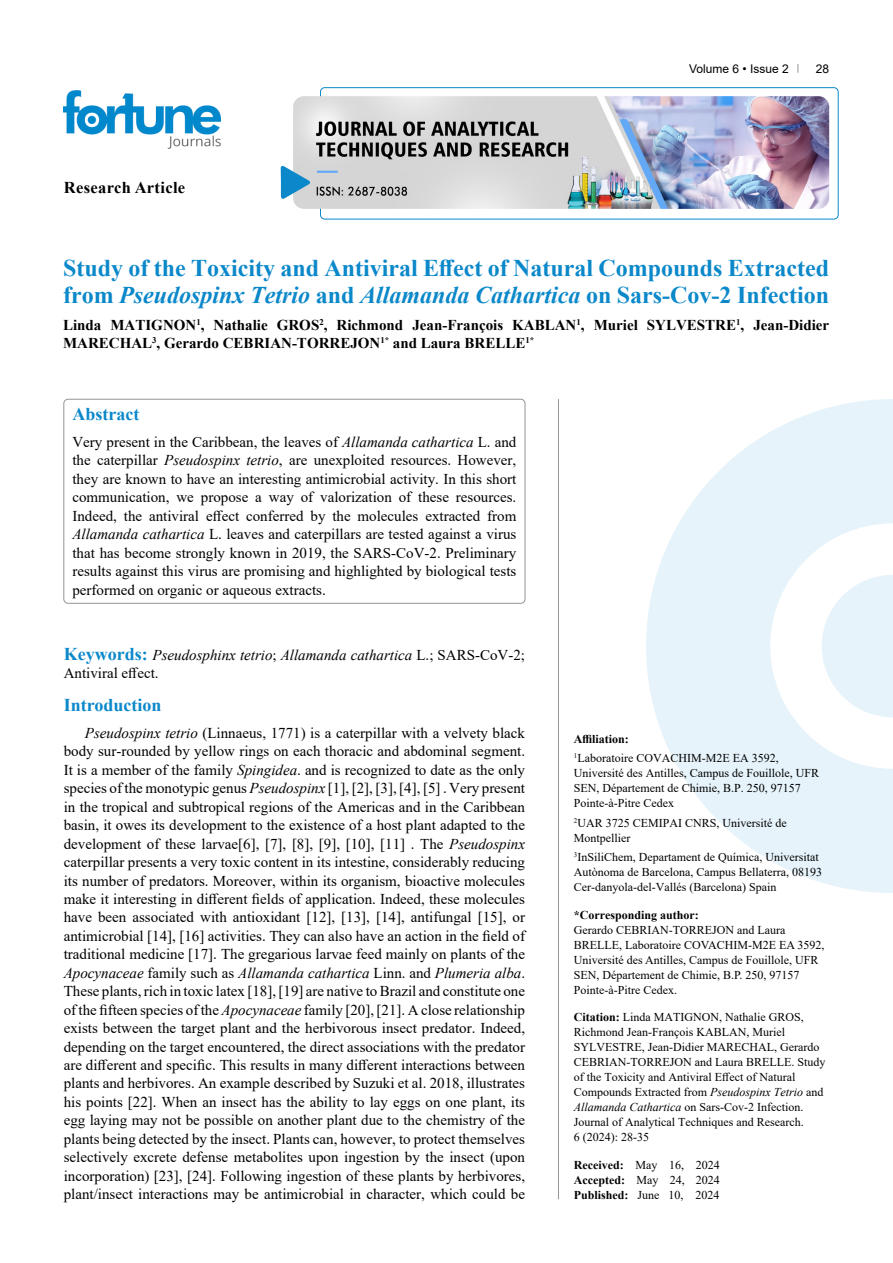
<style>
.page{position:relative;width:893px;height:1263px;background:#fff}
.page>*{position:absolute;margin:0;border:0;box-sizing:border-box;transform-origin:0 0}
.t1{font:700 24px/27px "Times New Roman";color:#0a88ca}
.t2{font:700 18px "Times New Roman";color:#0a88ca}
.t3{font:700 16.5px "Times New Roman";letter-spacing:.02em;color:#000}
.t4{font:15px/18.5px "Times New Roman";color:#000;text-align:justify}
.t5{font:700 15px/18.5px "Times New Roman";color:#000}
.t6{font:italic 15px/18.5px "Times New Roman";color:#000}
.t7{font:12px/15px "Times New Roman";color:#000}
.t8{font:700 12px "Times New Roman";color:#000}
.t9{font:12px "Arial";color:#000}
.s1{font-style:italic}
.s2{font-weight:700;font-style:normal;font-size:18px;color:#0a88ca}
.s3{font-style:normal}
.s4{font-weight:700}
</style>
<div class="page">
<div style="left:320px;top:87px;width:518px;height:132px;border:1px solid #0a88ca;border-radius:4px"></div>
<img style="left:64px;top:90px;width:157px;height:59px">
<img style="left:293px;top:96px;width:536px;height:113px">
<svg style="left:281px;top:166px;width:29px;height:33px"></svg>
<svg style="left:646px;top:399px;width:247px;height:494px;fill:#e6f3fa"></svg>
<svg style="left:822px;top:575px;width:71px;height:142px"></svg>
<div style="left:64px;top:399px;width:461px;height:204px;border:1px solid #939598;border-radius:4px"></div>
<hr style="left:558px;top:399px;width:1px;height:800px;background:#939598">
<p class="t3" style="left:64px;top:175px;width:123px">Research Article</p>
<p class="t9" style="left:689px;top:60px;width:101px">Volume 6 • Issue 2</p>
<p class="t9" style="left:816px;top:60px;width:15px">28</p>
<h1 class="t1" style="left:63px;top:254px;width:768px">Study of the Toxicity and Antiviral Effect of Natural Compounds Extracted from <span class="s1">Pseudospinx Tetrio</span> and <span class="s1">Allamanda Cathartica</span> on Sars-Cov-2 Infection</h1>
<p class="t5" style="left:63px;top:315px;width:768px">Linda MATIGNON<sup>1</sup>, Nathalie GROS<sup>2</sup>, Richmond Jean-François KABLAN<sup>1</sup>, Muriel SYLVESTRE<sup>1</sup>, Jean-Didier<br>MARECHAL<sup>3</sup>, Gerardo CEBRIAN-TORREJON<sup>1*</sup> and Laura BRELLE<sup>1*</sup></p>
<p class="t2" style="left:72px;top:401px;width:68px">Abstract</p>
<p class="t4" style="left:72px;top:432px;width:445px">Very present in the Caribbean, the leaves of <span class="s1">Allamanda cathartica</span> L. and the caterpillar <span class="s1">Pseudospinx tetrio</span>, are unexploited resources. However, they are known to have an interesting antimicrobial activity. In this short communication, we propose a way of valorization of these resources.<br>Indeed, the antiviral effect conferred by the molecules extracted from <span class="s1">Allamanda cathartica</span> L. leaves and caterpillars are tested against a virus that has become strongly known in 2019, the SARS-CoV-2. Preliminary results against this virus are promising and highlighted by biological tests performed on organic or aqueous extracts.</p>
<p class="t6" style="left:64px;top:645px;width:463px"><span class="s2">Keywords:</span> Pseudosphinx tetrio<span class="s3">;</span> Allamanda cathartica <span class="s3">L.; SARS-CoV-2;<br>Antiviral effect.</span></p>
<p class="t2" style="left:64px;top:692px;width:99px">Introduction</p>
<p class="t4" style="left:64px;top:723px;width:463px;text-indent:21px"><span class="s1">Pseudospinx tetrio</span> (Linnaeus, 1771) is a caterpillar with a velvety black body sur-rounded by yellow rings on each thoracic and abdominal segment.<br>It is a member of the family <span class="s1">Spingidea</span>. and is recognized to date as the only species of the monotypic genus <span class="s1">Pseudospinx</span> [1], [2], [3], [4], [5] . Very present in the tropical and subtropical regions of the Americas and in the Caribbean basin, it owes its development to the existence of a host plant adapted to the development of these larvae[6], [7], [8], [9], [10], [11] . The <span class="s1">Pseudospinx </span>caterpillar presents a very toxic content in its intestine, considerably reducing its number of predators. Moreover, within its organism, bioactive molecules make it interesting in different fields of application. Indeed, these molecules have been associated with antioxidant [12], [13], [14], antifungal [15], or antimicrobial [14], [16] activities. They can also have an action in the field of traditional medicine [17]. The gregarious larvae feed mainly on plants of the <span class="s1">Apocynaceae</span> family such as <span class="s1">Allamanda cathartica</span> Linn. and <span class="s1">Plumeria alba</span>.<br>These plants, rich in toxic latex [18], [19] are native to Brazil and constitute one of the fifteen species of the <span class="s1">Apocynaceae</span> family [20], [21]. A close relationship exists between the target plant and the herbivorous insect predator. Indeed, depending on the target encountered, the direct associations with the predator are different and specific. This results in many different interactions between plants and herbivores. An example described by Suzuki et al. 2018, illustrates his points [22]. When an insect has the ability to lay eggs on one plant, its egg laying may not be possible on another plant due to the chemistry of the plants being detected by the insect. Plants can, however, to protect themselves selectively excrete defense metabolites upon ingestion by the insect (upon incorporation) [23], [24]. Following ingestion of these plants by herbivores, plant/insect interactions may be antimicrobial in character, which could be</p>
<p class="t7" style="left:574px;top:729px;width:206px;line-height:19.2px"><span class="s4">Affiliation:<br></span><sup>1</sup>Laboratoire COVACHIM-M2E EA 3592,</p>
<p class="t7" style="left:574px;top:765px;width:247px">Université des Antilles, Campus de Fouillole, UFR<br>SEN, Département de Chimie, B.P. 250, 97157<br>Pointe-à-Pitre Cedex</p>
<p class="t7" style="left:574px;top:815px;width:214px"><sup>2</sup>UAR 3725 CEMIPAI CNRS, Université de<br>Montpellier</p>
<p class="t7" style="left:574px;top:849px;width:250px"><sup>3</sup>InSiliChem, Departament de Química, Universitat<br>Autònoma de Barcelona, Campus Bellaterra, 08193<br>Cer-danyola-del-Vallés (Barcelona) Spain</p>
<p class="t8" style="left:574px;top:906px;width:127px">*Corresponding author:</p>
<p class="t7" style="left:574px;top:922px;width:252px">Gerardo CEBRIAN-TORREJON and Laura BRELLE, Laboratoire COVACHIM-M2E EA 3592, Université des Antilles, Campus de Fouillole, UFR SEN, Département de Chimie, B.P. 250, 97157<br>Pointe-à-Pitre Cedex.</p>
<p class="t7" style="left:574px;top:1009px;width:253px"><span class="s4">Citation:</span> Linda MATIGNON, Nathalie GROS, Richmond Jean-François KABLAN, Muriel SYLVESTRE, Jean-Didier MARECHAL, Gerardo CEBRIAN-TORREJON and Laura BRELLE. Study of the Toxicity and Antiviral Effect of Natural Compounds Extracted from <span class="s1">Pseudospinx Tetrio</span> and <span class="s1">Allamanda Cathartica</span> on Sars-Cov-2 Infection.<br>Journal of Analytical Techniques and Research.<br>6 (2024): 28-35</p>
<p class="t7" style="left:574px;top:1157px;width:148px;text-align:justify"><span class="s4">Received:</span> May 16, 2024<br><span class="s4">Accepted:</span> May 24, 2024<br><span class="s4">Published:</span> June 10, 2024</p>
</div>
